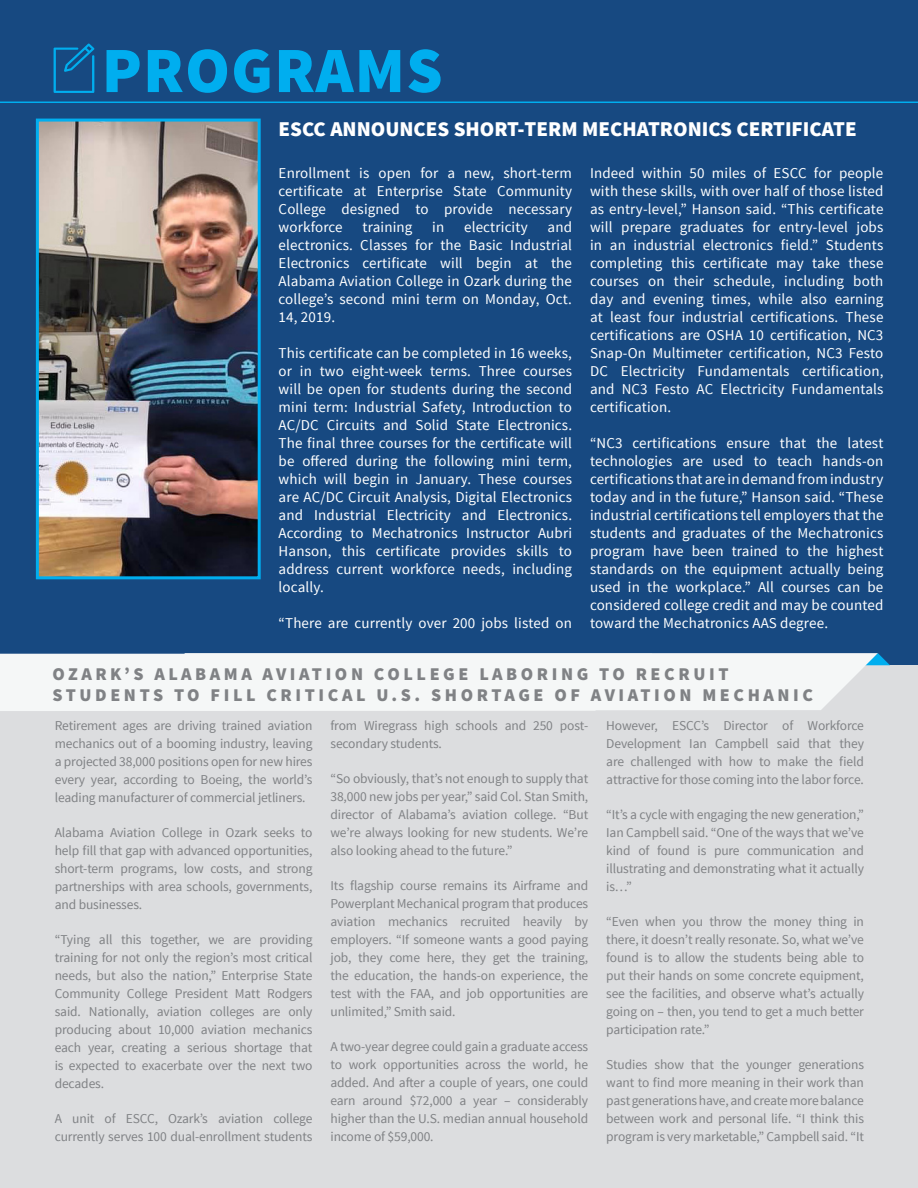
<style>
.page{position:relative;width:918px;height:1188px;background:#fff}
.page>*{position:absolute;margin:0;border:0;box-sizing:border-box;transform-origin:0 0}
.Tittle_2{font:900 64.65px "Source Sans Pro";letter-spacing:.02em;color:#00aeef}
.SUB_HEADER{font:900 21px "Source Sans Pro";color:#fff}
.Simly_Headline_SS{font:18px "Source Sans Variable";letter-spacing:.245em;color:#808285}
.SUB_HEADER-2{font:15px/18px "Source Sans Pro";letter-spacing:.01em;color:#fff;text-align:justify}
.body_text{font:13.5px/18px "Source Sans Pro";letter-spacing:-.01em;color:#808285;text-align:justify}
</style>
<div class="page">
<div style="left:0;top:0;width:918px;height:747px;background:#174981"></div>
<div style="left:0;top:665px;width:918px;height:523px;background:#dcdddf"></div>
<hr style="left:917px;top:0;width:1px;height:665px;background:#0f4733">
<div style="left:0;top:653px;width:890px;height:58px;background:#f5f7f7"></div>
<hr style="left:0;top:102px;width:918px;height:1px;background:#00aeef">
<img style="left:40px;top:123px;width:217px;height:452px">
<div style="left:36px;top:119px;width:225px;height:460px;border:3px solid #00aeef"></div>
<svg style="left:54px;top:44px;width:40px;height:49px"></svg>
<p class="Tittle_2" style="left:102px;top:28px;width:342px">PROGRAMS</p>
<p class="SUB_HEADER" style="left:279px;top:115px;width:580px">ESCC ANNOUNCES SHORT-TERM MECHATRONICS CERTIFICATE</p>
<p class="SUB_HEADER-2" style="left:279px;top:164px;width:295px">Enrollment is open for a new, short-term certificate at Enterprise State Community College designed to provide necessary workforce</p>
<p class="SUB_HEADER-2" style="left:590px;top:164px;width:295px">Indeed within 50 miles of ESCC for people with these skills, with over half of those listed as entry-level,” Hanson said. “This certificate will prepare graduates for entry-level jobs in an industrial electronics field.” Students completing this certificate may take these courses on their schedule, including both day and evening times, while also earning at least four industrial certifications. These certifications are OSHA 10 certification, NC3<br>Snap-On Multimeter certification, NC3 Festo DC Electricity Fundamentals certification, and NC3 Festo AC Electricity Fundamentals certification.</p>
<p class="SUB_HEADER-2" style="left:590px;top:434px;width:295px">“NC3 certifications ensure that the latest technologies are used to teach hands-on certifications that are in demand from industry today and in the future,” Hanson said. “These industrial certifications tell employers that the students and graduates of the Mechatronics program have been trained to the highest standards on the equipment actually being used in the workplace.” All courses can be considered college credit and may be counted toward the Mechatronics AAS degree.</p>
<p class="SUB_HEADER-2" style="left:279px;top:218px;width:295px;text-indent:269px">and electronics. Classes for the Basic Industrial Electronics certificate will begin at the Alabama Aviation College in Ozark during the college’s second mini term on Monday, Oct.<br>14, 2019.</p>
<p class="SUB_HEADER-2" style="left:279px;top:344px;width:295px">This certificate can be completed in 16 weeks, or in two eight-week terms. Three courses will be open for students during the second mini term: Industrial Safety, Introduction to AC/DC Circuits and Solid State Electronics.<br>The final three courses for the certificate will be offered during the following mini term, which will begin in January. These courses are AC/DC Circuit Analysis, Digital Electronics and Industrial Electricity and Electronics.<br>According to Mechatronics Instructor Aubri Hanson, this certificate provides skills to address current workforce needs, including locally.</p>
<p class="SUB_HEADER-2" style="left:279px;top:614px;width:295px">“There are currently over 200 jobs listed on</p>
<p class="SUB_HEADER-2" style="left:362px;top:218px;width:51px">training</p>
<p class="SUB_HEADER-2" style="left:432px;top:218px;width:14px">in</p>
<p class="SUB_HEADER-2" style="left:464px;top:218px;width:65px">electricity</p>
<p class="Simly_Headline_SS" style="left:52px;top:663px;width:677px">OZARK’S ALABAMA AVIATION COLLEGE LABORING TO RECRUIT</p>
<p class="Simly_Headline_SS" style="left:52px;top:684px;width:762px">STUDENTS TO FILL CRITICAL U.S. SHORTAGE OF AVIATION MECHANIC</p>
<p class="body_text" style="left:55px;top:717px;width:259px">Retirement ages are driving trained aviation mechanics out of a booming industry, leaving a projected 38,000 positions open for new hires every year, according to Boeing, the world’s leading manufacturer of commercial jetliners.</p>
<p class="body_text" style="left:55px;top:824px;width:259px">Alabama Aviation College in Ozark seeks to help fill that gap with advanced opportunities, short-term programs, low costs, and strong partnerships with area schools, governments, and businesses.</p>
<p class="body_text" style="left:55px;top:931px;width:259px">“Tying all this together, we are providing training for not only the region’s most critical needs, but also the nation,” Enterprise State Community College President Matt Rodgers said. Nationally, aviation colleges are only producing about 10,000 aviation mechanics each year, creating a serious shortage that is expected to exacerbate over the next two decades.</p>
<p class="body_text" style="left:55px;top:1110px;width:259px">A unit of ESCC, Ozark’s aviation college currently serves 100 dual-enrollment students</p>
<p class="body_text" style="left:330px;top:717px;width:259px">from Wiregrass high schools and 250 post&shy;secondary students.</p>
<p class="body_text" style="left:330px;top:770px;width:259px">“So obviously, that’s not enough to supply that 38,000 new jobs per year,” said Col. Stan Smith, director of Alabama’s aviation college. “But we’re always looking for new students. We’re also looking ahead to the future.”</p>
<p class="body_text" style="left:330px;top:877px;width:259px">Its flagship course remains its Airframe and Powerplant Mechanical program that produces aviation mechanics recruited heavily by employers. “If someone wants a good paying job, they come here, they get the training, the education, the hands-on experience, the test with the FAA, and job opportunities are unlimited,” Smith said.</p>
<p class="body_text" style="left:330px;top:1038px;width:259px">A two-year degree could gain a graduate access to work opportunities across the world, he added. And after a couple of years, one could earn around $72,000 a year – considerably higher than the U.S. median annual household income of $59,000.</p>
<p class="body_text" style="left:606px;top:717px;width:259px">However, ESCC’s Director of Workforce Development Ian Campbell said that they are challenged with how to make the field attractive for those coming into the labor force.</p>
<p class="body_text" style="left:606px;top:806px;width:259px">“It’s a cycle with engaging the new generation,” Ian Campbell said. “One of the ways that we’ve kind of found is pure communication and illustrating and demonstrating what it actually is…”</p>
<p class="body_text" style="left:606px;top:913px;width:259px">“Even when you throw the money thing in there, it doesn’t really resonate. So, what we’ve found is to allow the students being able to put their hands on some concrete equipment, see the facilities, and observe what’s actually going on – then, you tend to get a much better participation rate.”</p>
<p class="body_text" style="left:606px;top:1056px;width:259px">Studies show that the younger generations want to find more meaning in their work than past generations have, and create more balance between work and personal life. “I think this program is very marketable,” Campbell said. “It</p>
</div>
